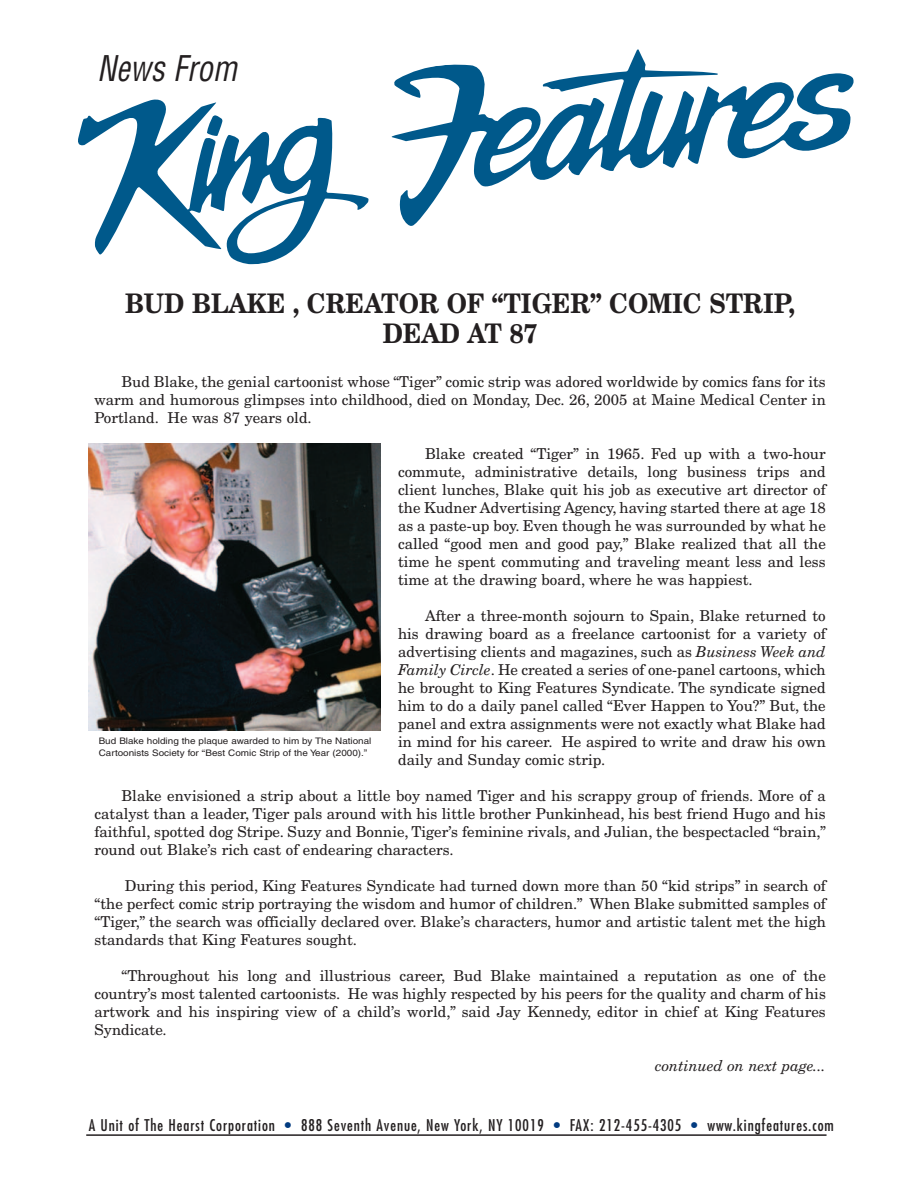
<style>
.page{position:relative;width:918px;height:1188px;background:#fff}
.page>*{position:absolute;margin:0;border:0;box-sizing:border-box;transform-origin:0 0}
.t1{font:italic condensed 34.5px "Helvetica";color:#231f20;scale:.9 1}
.t2{font:700 27px/30px "New Century Schlbk";color:#231f20;text-align:center;scale:.9 1}
.t3{font:condensed 15.75px "Futura";letter-spacing:.055em;color:#231f20}
.t4{font:15px/18px "New Century Schlbk";color:#231f20;text-align:justify}
.t5{font:italic 15px "New Century Schlbk";color:#231f20}
.t6{font:9px/12px "Helvetica";color:#231f20;scale:1.1 1}
.s1{font-style:italic}
.s2{font-family:"New Century Schlbk"}
.s3{color:#023b80}
</style>
<div class="page">
<svg style="left:78px;top:99px;width:291px;height:166px"></svg>
<svg style="left:391px;top:49px;width:463px;height:177px"></svg>
<hr style="left:86px;top:1134px;width:741px;height:2px;background:#231f20">
<img style="left:89px;top:443px;width:291px;height:287px">
<h1 class="t1" style="left:97px;top:49px;width:157px">News From</h1>
<h2 class="t2" style="left:125px;top:291px;width:746px">BUD BLAKE , CREATOR OF “TIGER” COMIC STRIP,<br>DEAD AT 87</h2>
<p class="t4" style="left:94px;top:374px;width:733px;text-indent:27px">Bud Blake, the genial cartoonist whose “Tiger” comic strip was adored worldwide by comics fans for its warm and humorous glimpses into childhood, died on Monday, Dec. 26, 2005 at Maine Medical Center in Portland. He was 87 years old.</p>
<p class="t4" style="left:398px;top:446px;width:429px;text-indent:27px">Blake created “Tiger” in 1965. Fed up with a two-hour commute, administrative details, long business trips and client lunches, Blake quit his job as executive art director of the Kudner Advertising Agency, having started there at age 18 as a paste-up boy. Even though he was surrounded by what he called “good men and good pay,” Blake realized that all the time he spent commuting and traveling meant less and less time at the drawing board, where he was happiest.</p>
<p class="t4" style="left:398px;top:608px;width:429px;text-indent:27px">After a three-month sojourn to Spain, Blake returned to his drawing board as a freelance cartoonist for a variety of advertising clients and magazines, such as <span class="s1">Business Week and Family Circle</span>. He created a series of one-panel cartoons, which he brought to King Features Syndicate. The syndicate signed him to do a daily panel called “Ever Happen to You?” But, the panel and extra assignments were not exactly what Blake had in mind for his career. He aspired to write and draw his own daily and Sunday comic strip.</p>
<p class="t4" style="left:94px;top:788px;width:733px;text-indent:27px">Blake envisioned a strip about a little boy named Tiger and his scrappy group of friends. More of a catalyst than a leader, Tiger pals around with his little brother Punkinhead, his best friend Hugo and his faithful, spotted dog Stripe. Suzy and Bonnie, Tiger’s feminine rivals, and Julian, the bespectacled “brain,” round out Blake’s rich cast of endearing characters.</p>
<p class="t4" style="left:94px;top:878px;width:733px;text-indent:30px">During this period, King Features Syndicate had turned down more than 50 “kid strips” in search of “the perfect comic strip portraying the wisdom and humor of children.” When Blake submitted samples of “Tiger,” the search was officially declared over. Blake’s characters, humor and artistic talent met the high standards that King Features sought.</p>
<p class="t4" style="left:94px;top:968px;width:733px;text-indent:27px">“Throughout his long and illustrious career, Bud Blake maintained a reputation as one of the country’s most talented cartoonists. He was highly respected by his peers for the quality and charm of his artwork and his inspiring view of a child’s world,” said Jay Kennedy, editor in chief at King Features Syndicate.</p>
<p class="t5" style="left:655px;top:1060px;width:172px">continued on next page...</p>
<p class="t6" style="left:99px;top:735px;width:250px">Bud Blake holding the plaque awarded to him by The National<br>Cartoonists Society for <span class="s2">“</span>Best Comic Strip of the Year (2000).<span class="s2">”</span></p>
<p class="t3" style="left:89px;top:1118px;width:747px">A Unit of The Hearst Corporation <span class="s3">•</span> 888 Seventh Avenue, New York, NY 10019 <span class="s3">•</span> FAX: 212-455-4305 <span class="s3">•</span> www.kingfeatures.com</p>
</div>
